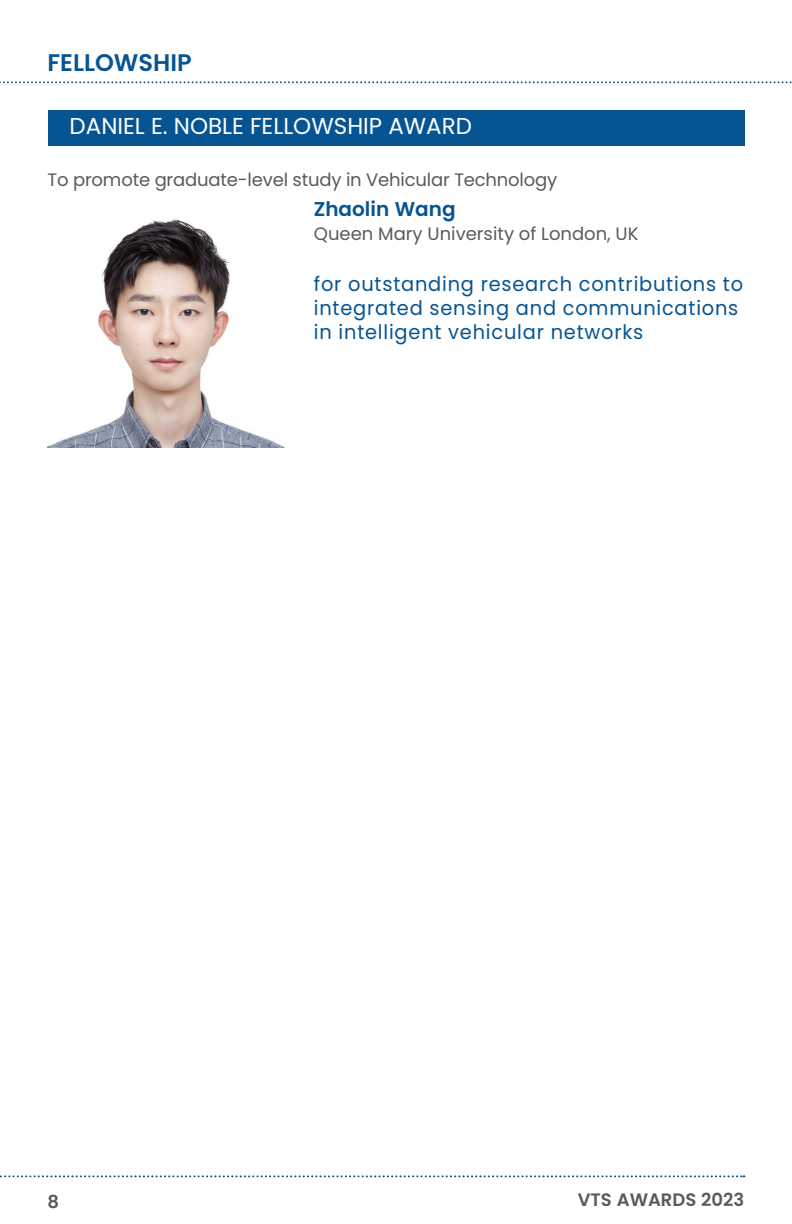
<style>
.page{position:relative;width:792px;height:1224px;background:#fff}
.page>*{position:absolute;margin:0;border:0;box-sizing:border-box;transform-origin:0 0}
.t1{font:600 24px "Poppins";color:#075493}
.t2{font:23px "Poppins";color:#fff}
.t3{font:20px/24px "Poppins";letter-spacing:.04em;color:#075493}
.t4{font:600 20px "Poppins";color:#075493}
.t5{font:18px "Poppins";letter-spacing:-.01em;color:#595a5c}
.t6{font:600 18px "Poppins";color:#595a5c}
</style>
<div class="page">
<svg style="left:0;top:1175px;width:744px;height:2px"></svg>
<svg style="left:0;top:81px;width:792px;height:2px"></svg>
<div style="left:48px;top:110px;width:696px;height:35px;background:#075493"></div>
<img style="left:48px;top:219px;width:236px;height:228px">
<p class="t1" style="left:48px;top:49px;width:146px">FELLOWSHIP</p>
<p class="t2" style="left:70px;top:113px;width:404px">DANIEL E. NOBLE FELLOWSHIP AWARD</p>
<p class="t5" style="left:48px;top:169px;width:511px">To promote graduate-level study in Vehicular Technology</p>
<p class="t4" style="left:314px;top:197px;width:143px">Zhaolin Wang</p>
<p class="t5" style="left:314px;top:224px;width:326px">Queen Mary University of London, UK</p>
<p class="t3" style="left:314px;top:272px;width:431px">for outstanding research contributions to integrated sensing and communications in intelligent vehicular networks</p>
<p class="t6" style="left:48px;top:1191px;width:13px">8</p>
<p class="t6" style="left:578px;top:1189px;width:168px">VTS AWARDS 2023</p>
</div>
